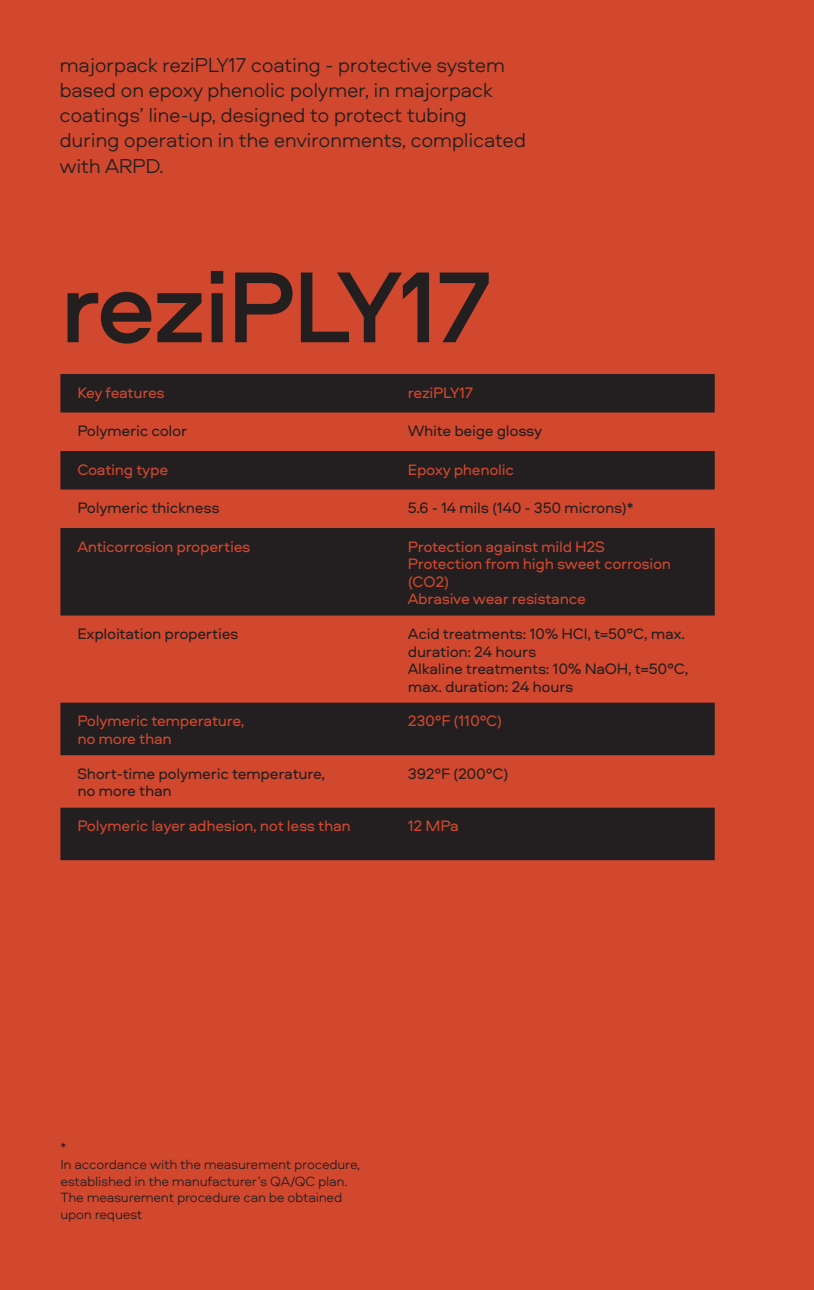
<style>
.page{position:relative;width:814px;height:1290px;background:#d2482e}
.page>*{position:absolute;margin:0;border:0;box-sizing:border-box;transform-origin:0 0}
.Name{font:500 105px "Aeroport";letter-spacing:-.04em;color:#231f20}
.t1{font:300 21px/25.2px "Aeroport";letter-spacing:-.02em;color:#231f20}
.t2{font:15.75px/17.5px "Aeroport";letter-spacing:-.02em;color:#231f20}
.t3{font:15.75px/17.5px "Aeroport";letter-spacing:-.02em;color:#d2482e}
.t4{font:300 14px/16.8px "Aeroport";letter-spacing:-.02em;color:#231f20}
</style>
<div class="page">
<svg style="left:60px;top:374px;width:654px;height:115px;fill:#231f20"></svg>
<svg style="left:60px;top:528px;width:654px;height:332px;fill:#231f20"></svg>
<p class="t1" style="left:60px;top:51px;width:468px">majorpack reziPLY17 coating - protective system based on epoxy phenolic polymer, in majorpack coatings’ line-up, designed to protect tubing during operation in the environments, complicated with ARPD.</p>
<p class="Name" style="left:60px;top:233px;width:434px">reziPLY17</p>
<p class="t3" style="left:77px;top:383px;width:89px">Key features</p>
<p class="t3" style="left:408px;top:383px;width:67px">reziPLY17</p>
<p class="t2" style="left:77px;top:421px;width:111px">Polymeric color</p>
<p class="t2" style="left:408px;top:421px;width:136px">White beige glossy</p>
<p class="t3" style="left:77px;top:460px;width:92px">Coating type</p>
<p class="t3" style="left:408px;top:460px;width:108px">Epoxy phenolic</p>
<p class="t2" style="left:77px;top:498px;width:144px">Polymeric thickness</p>
<p class="t2" style="left:408px;top:498px;width:227px">5.6 - 14 mils (140 - 350 microns)*</p>
<p class="t3" style="left:77px;top:537px;width:174px">Anticorrosion properties</p>
<p class="t3" style="left:408px;top:537px;width:198px">Protection against mild H2S</p>
<p class="t3" style="left:408px;top:554px;width:265px">Protection from high sweet corrosion (CO2)</p>
<p class="t3" style="left:408px;top:589px;width:179px">Abrasive wear resistance</p>
<p class="t2" style="left:77px;top:624px;width:163px">Exploitation properties</p>
<p class="t2" style="left:408px;top:624px;width:278px">Acid treatments: 10% HCl, t=50°C, max. duration: 24 hours</p>
<p class="t2" style="left:408px;top:659px;width:282px">Alkaline treatments: 10% NaOH, t=50°C, max. duration: 24 hours</p>
<p class="t3" style="left:77px;top:711px;width:169px">Polymeric temperature, no more than</p>
<p class="t3" style="left:408px;top:711px;width:96px">230°F (110°C)</p>
<p class="t2" style="left:77px;top:764px;width:249px">Short-time polymeric temperature, no more than</p>
<p class="t2" style="left:408px;top:764px;width:102px">392°F (200°C)</p>
<p class="t3" style="left:77px;top:816px;width:275px">Polymeric layer adhesion, not less than</p>
<p class="t3" style="left:408px;top:816px;width:52px">12 MPa</p>
<p class="t4" style="left:60px;top:1138px;width:7px">*</p>
<p class="t4" style="left:60px;top:1155px;width:301px">In accordance with the measurement procedure, established in the manufacturer’s QA/QC plan.<br>The measurement procedure can be obtained upon request</p>
</div>
